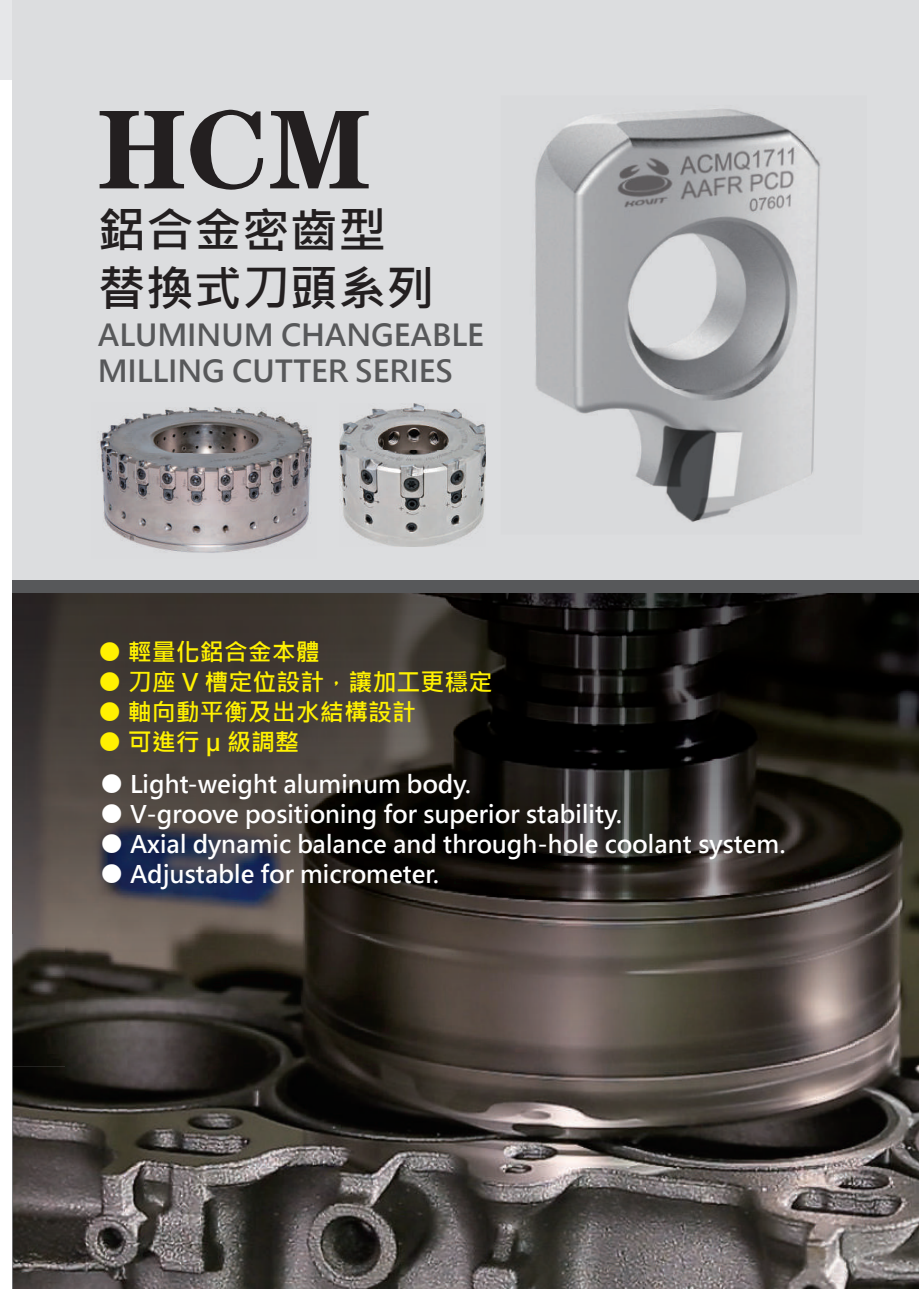
<style>
.page{position:relative;width:919px;height:1289px;background:#fff}
.page>*{position:absolute;margin:0;border:0;box-sizing:border-box;transform-origin:0 0}
.t1{font:112.5px "FZCHSJW GB1 0";color:#231f20}
.t2{font:700 48px/57.6px "Microsoft Jheng Hei";color:#231f20}
.t3{font:700 30px/36px "Microsoft Jheng Hei";color:#57585a}
.t4{font:700 24px "Microsoft Jheng Hei";color:#fff}
.t5{font:700 24px "Microsoft Jheng Hei";color:#fff101}
</style>
<div class="page">
<img style="left:13px;top:1066px;width:905px;height:222px">
<img style="left:13px;top:933px;width:52px;height:133px">
<img style="left:65px;top:933px;width:853px;height:133px">
<img style="left:13px;top:592px;width:905px;height:341px">
<div style="left:0;top:0;width:13px;height:80px;background:#e6e7e9"></div>
<div style="left:13px;top:0;width:905px;height:586px;background:#dcdddf"></div>
<img style="left:340px;top:403px;width:146px;height:143px">
<img style="left:98px;top:407px;width:214px;height:146px">
<img style="left:534px;top:108px;width:274px;height:277px">
<img style="left:808px;top:142px;width:13px;height:331px">
<img style="left:535px;top:385px;width:277px;height:137px">
<div style="left:13px;top:580px;width:905px;height:12px;background:#57585a"></div>
<h1 class="t1" style="left:98px;top:84px;width:274px">HCM</h1>
<h2 class="t2" style="left:98px;top:202px;width:338px">鋁合金密齒型替換式刀頭系列</h2>
<p class="t3" style="left:98px;top:317px;width:387px">ALUMINUM CHANGEABLE<br>MILLING CUTTER SERIES</p>
<p class="t5" style="left:98px;top:637px;width:224px">● 輕量化鋁合金本體</p>
<p class="t5" style="left:98px;top:667px;width:396px">● 刀座 V 槽定位設計，讓加工更穩定</p>
<p class="t5" style="left:98px;top:697px;width:320px">● 軸向動平衡及出水結構設計</p>
<p class="t5" style="left:98px;top:727px;width:203px">● 可進行 µ 級調整</p>
<p class="t4" style="left:100px;top:769px;width:372px">● Light-weight aluminum body.</p>
<p class="t4" style="left:100px;top:799px;width:523px">● V-groove positioning for superior stability.</p>
<p class="t4" style="left:100px;top:829px;width:687px">● Axial dynamic balance and through-hole coolant system.</p>
<p class="t4" style="left:100px;top:859px;width:340px">● Adjustable for micrometer.</p>
</div>
